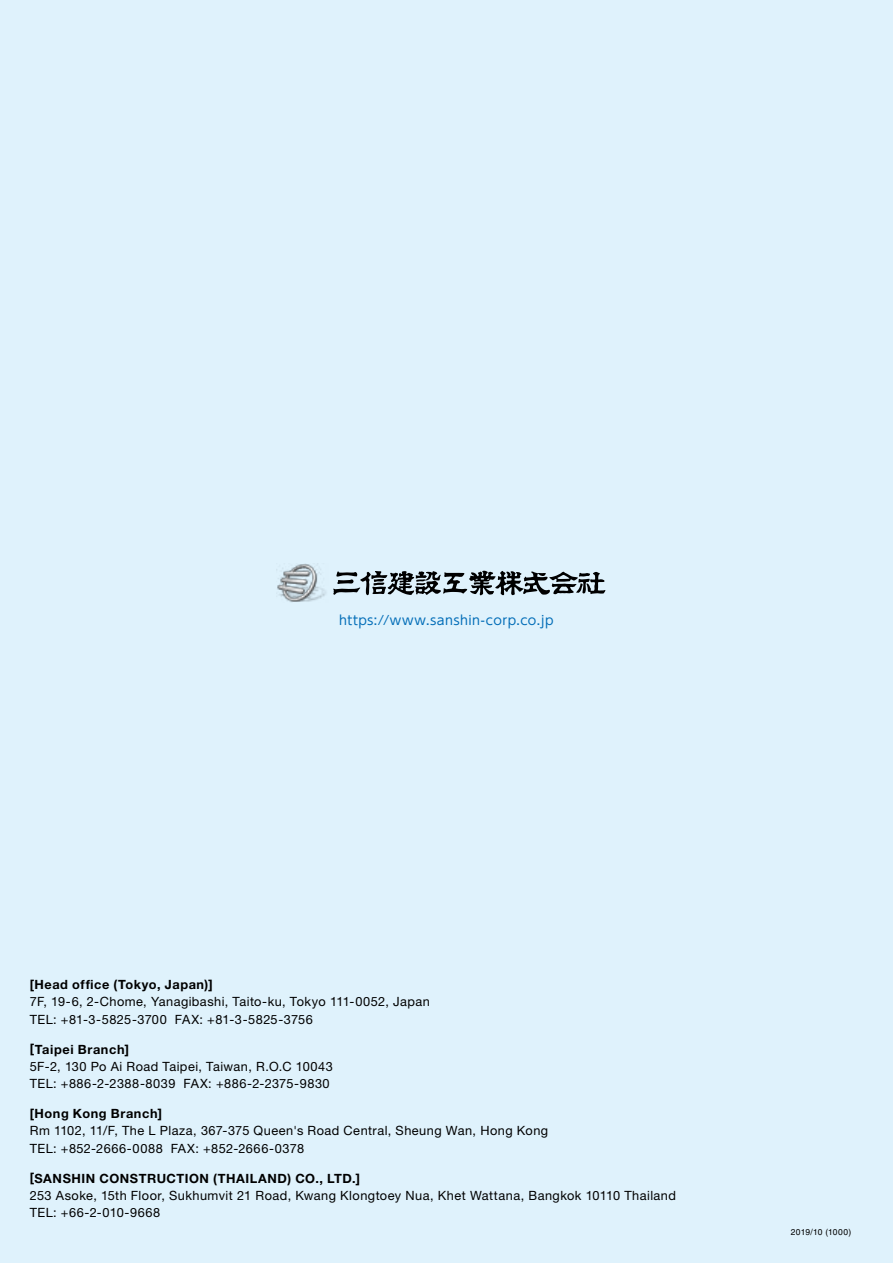
<style>
.page{position:relative;width:893px;height:1263px;background:#dff2fc}
.page>*{position:absolute;margin:0;border:0;box-sizing:border-box;transform-origin:0 0}
.t1{font:12.75px/17.2px "Helvetica Neue LT Std";letter-spacing:.035em;color:#000}
.t2{font:700 12.75px "Helvetica Neue LT Std";letter-spacing:.045em;color:#000}
.t3{font:12.75px "UD Shin Go Pro";letter-spacing:.035em;color:#036eb8}
.t4{font:8.55px "Helvetica LT Std";letter-spacing:.015em;color:#000}
</style>
<div class="page">
<img style="left:277px;top:564px;width:49px;height:38px">
<svg style="left:333px;top:571px;width:273px;height:25px"></svg>
<p class="t3" style="left:339px;top:610px;width:216px">https://www.sanshin-corp.co.jp</p>
<p class="t2" style="left:30px;top:977px;width:185px">[Head office (Tokyo, Japan)]</p>
<p class="t1" style="left:30px;top:993px;width:402px">7F, 19-6, 2-Chome, Yanagibashi, Taito-ku, Tokyo 111-0052, Japan<br>TEL: +81-3-5825-3700 FAX: +81-3-5825-3756</p>
<p class="t2" style="left:30px;top:1041px;width:101px">[Taipei Branch]</p>
<p class="t1" style="left:30px;top:1057px;width:305px">5F-2, 130 Po Ai Road Taipei, Taiwan, R.O.C 10043<br>TEL: +886-2-2388-8039 FAX: +886-2-2375-9830</p>
<p class="t2" style="left:30px;top:1106px;width:134px">[Hong Kong Branch]</p>
<p class="t1" style="left:30px;top:1122px;width:520px">Rm 1102, 11/F, The L Plaza, 367-375 Queen's Road Central, Sheung Wan, Hong Kong<br>TEL: +852-2666-0088 FAX: +852-2666-0378</p>
<p class="t2" style="left:30px;top:1170px;width:332px">[SANSHIN CONSTRUCTION (THAILAND) CO., LTD.]</p>
<p class="t1" style="left:30px;top:1187px;width:648px">253 Asoke, 15th Floor, Sukhumvit 21 Road, Kwang Klongtoey Nua, Khet Wattana, Bangkok 10110 Thailand<br>TEL: +66-2-010-9668</p>
<p class="t4" style="left:791px;top:1227px;width:62px">2019/10 (1000)</p>
</div>
